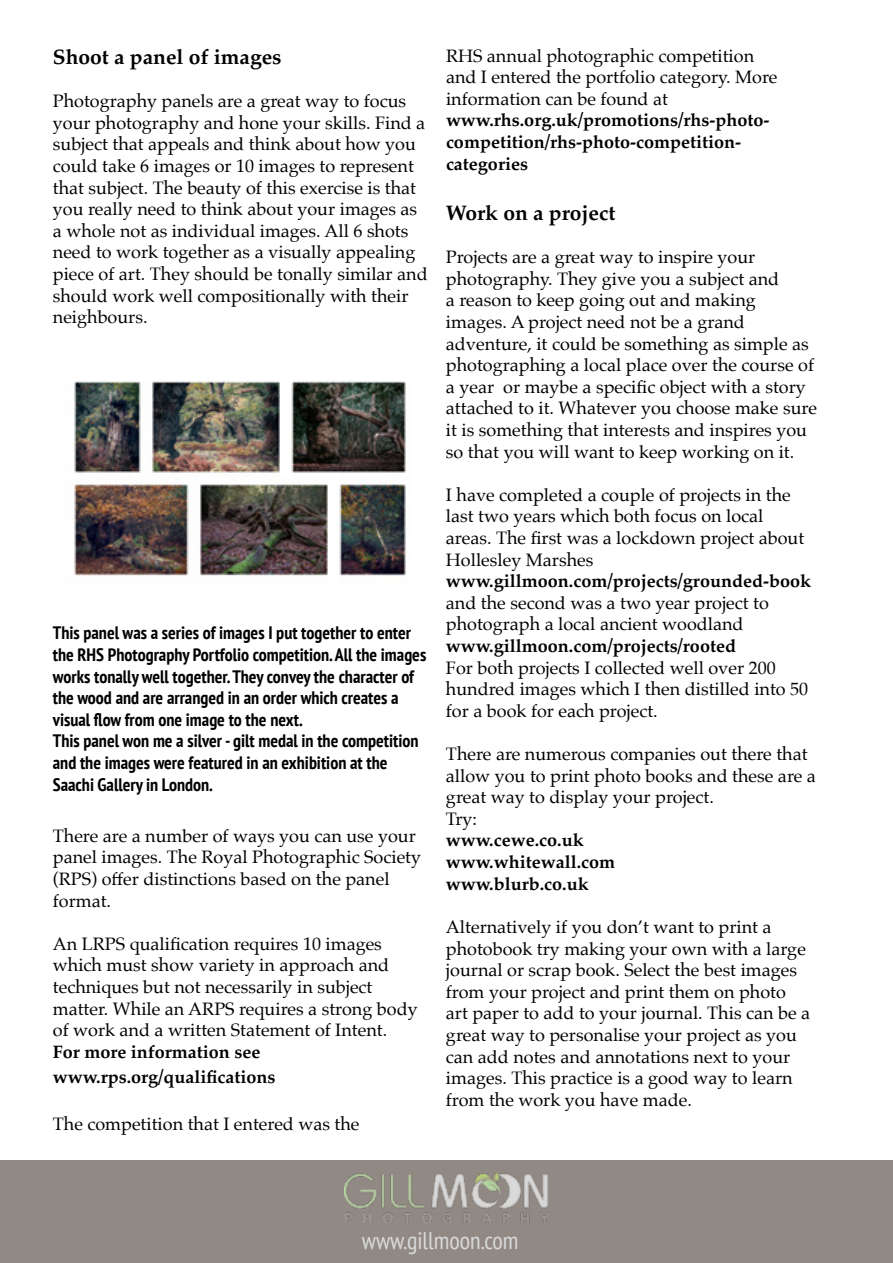
<style>
.page{position:relative;width:893px;height:1263px;background:#fff}
.page>*{position:absolute;margin:0;border:0;box-sizing:border-box;transform-origin:0 0}
.t1{font:condensed 24px "PT Sans";color:#dadada}
.t2{font:700 21px "Palatino";color:#000}
.t3{font:18px/21.6px "Palatino";color:#000}
.t4{font:700 condensed 18px/21.6px "PT Sans";color:#000}
.t5{font:700 18px/21.6px "Palatino";color:#000}
</style>
<div class="page">
<div style="left:0;top:1161px;width:893px;height:102px;background:#918a84"></div>
<img style="left:345px;top:1173px;width:203px;height:49px">
<img style="left:74px;top:381px;width:332px;height:195px">
<p class="t2" style="left:53px;top:39px;width:230px">Shoot a panel of images</p>
<p class="t3" style="left:53px;top:90px;width:376px">Photography panels are a great way to focus your photography and hone your skills. Find a subject that appeals and think about how you could take 6 images or 10 images to represent that subject. The beauty of this exercise is that you really need to think about your images as a whole not as individual images. All 6 shots need to work together as a visually appealing piece of art. They should be tonally similar and should work well compositionally with their neighbours.</p>
<p class="t4" style="left:53px;top:622px;width:375px">This panel was a series of images I put together to enter the RHS Photography Portfolio competition. All the images works tonally well together. They convey the character of the wood and are arranged in an order which creates a visual flow from one image to the next.<br>This panel won me a silver - gilt medal in the competition and the images were featured in an exhibition at the Saachi Gallery in London.</p>
<p class="t3" style="left:53px;top:825px;width:370px">There are a number of ways you can use your panel images. The Royal Photographic Society (RPS) offer distinctions based on the panel format.</p>
<p class="t3" style="left:53px;top:933px;width:366px">An LRPS qualification requires 10 images which must show variety in approach and techniques but not necessarily in subject matter. While an ARPS requires a strong body of work and a written Statement of Intent.</p>
<p class="t5" style="left:53px;top:1038px;width:224px;line-height:25.2px">For more information see www.rps.org/qualifications</p>
<p class="t3" style="left:53px;top:1113px;width:308px">The competition that I entered was the</p>
<p class="t3" style="left:446px;top:45px;width:333px">RHS annual photographic competition and I entered the portfolio category. More information can be found at</p>
<p class="t5" style="left:446px;top:109px;width:325px">www.rhs.org.uk/promotions/rhs-photo&shy;competition/rhs-photo-competition&shy;categories</p>
<p class="t2" style="left:446px;top:195px;width:171px">Work on a project</p>
<p class="t3" style="left:446px;top:246px;width:372px">Projects are a great way to inspire your photography. They give you a subject and<br>a reason to keep going out and making images. A project need not be a grand adventure, it could be something as simple as photographing a local place over the course of a year or maybe a specific object with a story attached to it. Whatever you choose make sure it is something that interests and inspires you so that you will want to keep working on it.</p>
<p class="t3" style="left:446px;top:484px;width:360px">I have completed a couple of projects in the last two years which both focus on local areas. The first was a lockdown project about Hollesley Marshes</p>
<p class="t5" style="left:446px;top:570px;width:366px">www.gillmoon.com/projects/grounded-book</p>
<p class="t3" style="left:446px;top:592px;width:324px">and the second was a two year project to photograph a local ancient woodland</p>
<p class="t5" style="left:446px;top:635px;width:291px">www.gillmoon.com/projects/rooted</p>
<p class="t3" style="left:446px;top:657px;width:364px">For both projects I collected well over 200 hundred images which I then distilled into 50 for a book for each project.</p>
<p class="t3" style="left:446px;top:743px;width:371px">There are numerous companies out there that allow you to print photo books and these are a great way to display your project.<br>Try:</p>
<p class="t5" style="left:446px;top:829px;width:171px">www.cewe.co.uk www.whitewall.com www.blurb.co.uk</p>
<p class="t3" style="left:446px;top:916px;width:366px">Alternatively if you don’t want to print a photobook try making your own with a large journal or scrap book. Select the best images from your project and print them on photo art paper to add to your journal. This can be a great way to personalise your project as you can add notes and annotations next to your images. This practice is a good way to learn from the work you have made.</p>
<h1 class="t1" style="left:362px;top:1225px;width:158px">www.gillmoon.com</h1>
</div>
